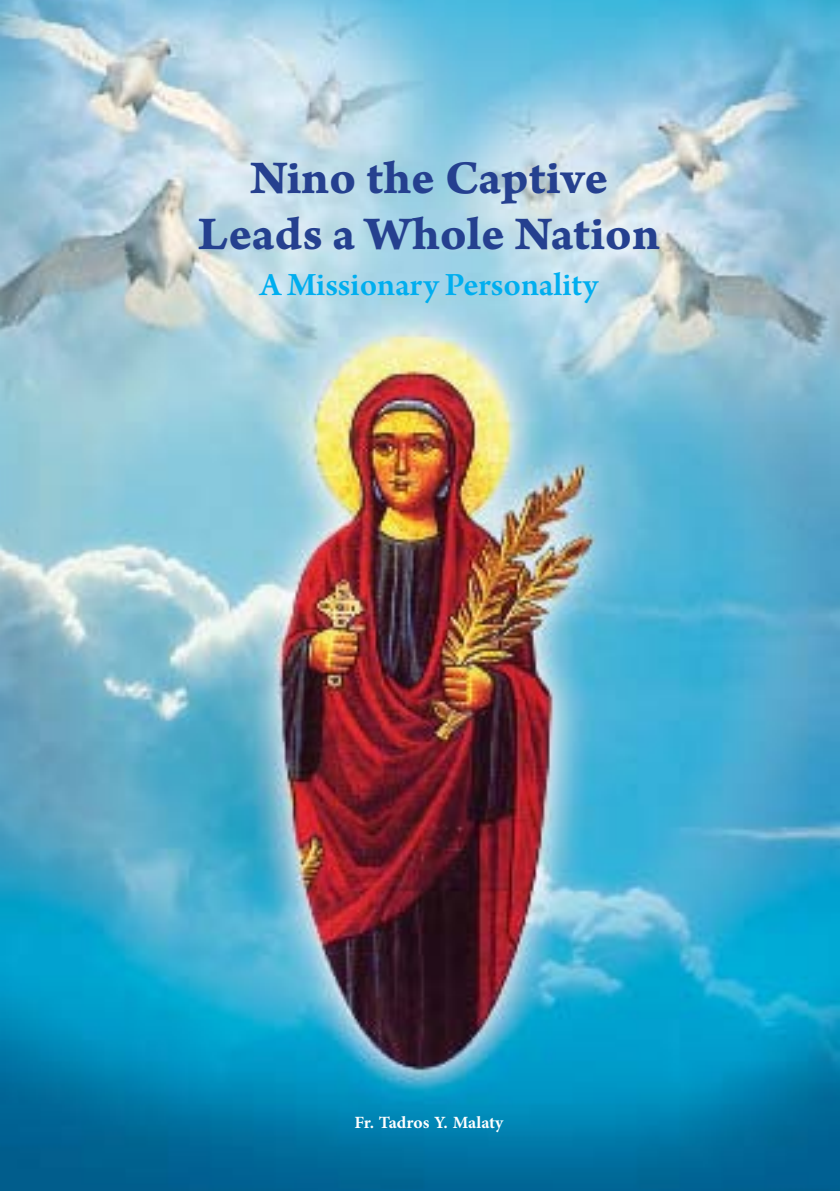
<style>
.page{position:relative;width:840px;height:1191px;background:#fff}
.page>*{position:absolute;margin:0;border:0;box-sizing:border-box;transform-origin:0 0}
.t1{font:49.8px/56px "Arno Pro Bold Caption";color:#25408f;text-align:center}
.t2{font:600 34.4px "Arno Pro";color:#00aeef}
.t3{font:700 24px "Adobe Arabic";letter-spacing:-.005em;color:#fff}
</style>
<div class="page">
<img style="left:0;top:0;width:839px;height:1191px">
<p class="t1" style="left:197px;top:152px;width:464px">Nino the Captive<br>Leads a Whole Nation</p>
<p class="t2" style="left:259px;top:265px;width:340px">A Missionary Personality</p>
<p class="t3" style="left:354px;top:1106px;width:150px">Fr. Tadros Y. Malaty</p>
</div>
